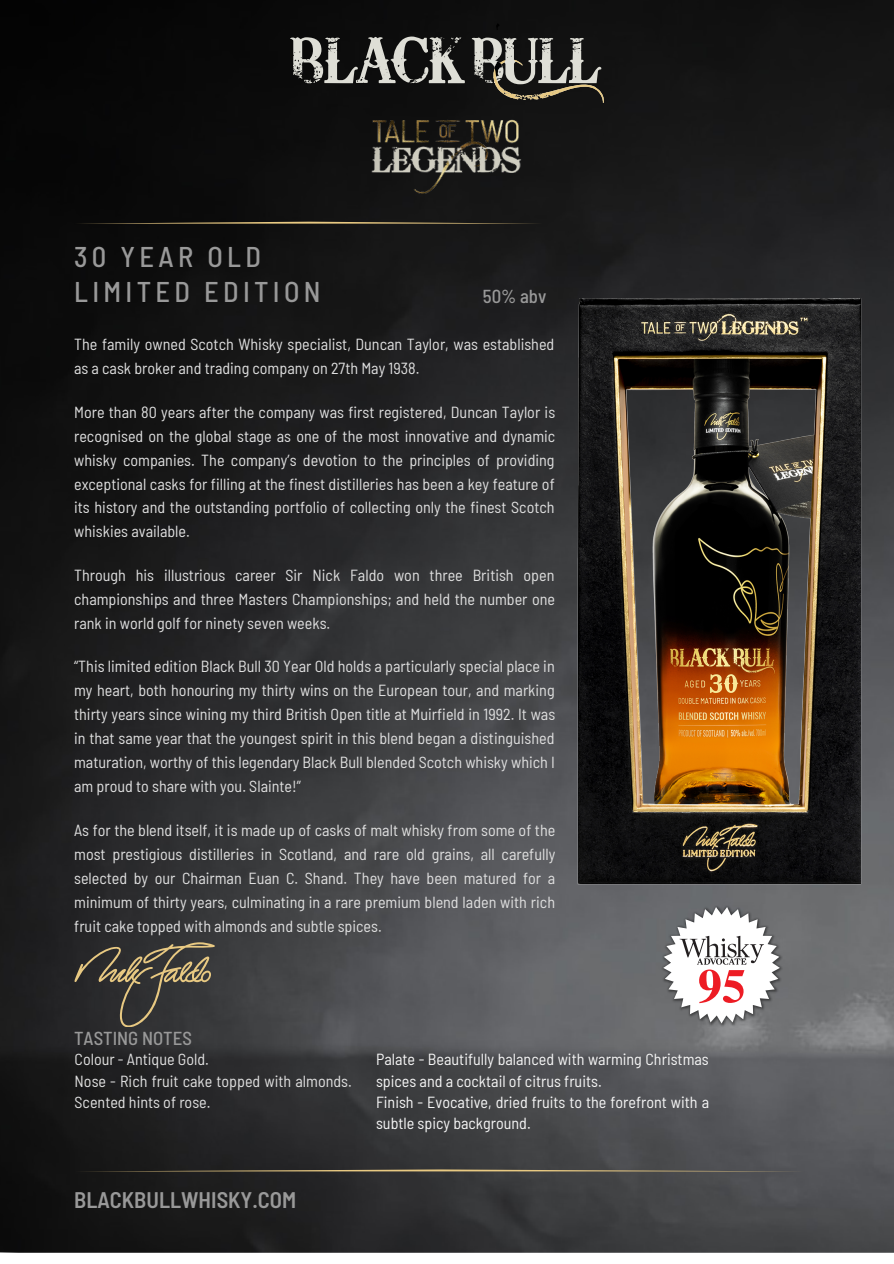
<style>
.page{position:relative;width:894px;height:1264px;background:#fff}
.page>*{position:absolute;margin:0;border:0;box-sizing:border-box;transform-origin:0 0}
.t1{font:500 semi-condensed 28.5px/35px "Barlow";letter-spacing:.15em;color:#999}
.t2{font:600 semi-condensed 22.5px "Barlow";color:#999}
.t3{font:500 semi-condensed 18.75px "Barlow";color:#999}
.t4{font:semi-condensed 16.05px/24px "Barlow";color:#dfdfdf;text-align:justify}
.t5{font:semi-condensed 16.05px/21.5px "Barlow";color:#f5f5f5}
</style>
<div class="page">
<img style="left:0;top:0;width:893px;height:1252px">
<img style="left:337px;top:78px;width:215px;height:152px">
<svg style="left:74px;top:943px;width:128px;height:83px;background:#47433b"></svg>
<svg style="left:496px;top:23px;width:3px;height:7px"></svg>
<svg style="left:471px;top:37px;width:133px;height:66px;background:#504f4a"></svg>
<svg style="left:290px;top:37px;width:174px;height:46px;background:#60605d"></svg>
<svg style="left:74px;top:222px;width:468px;height:2px"></svg>
<svg style="left:75px;top:1169px;width:729px;height:2px"></svg>
<img style="left:564px;top:282px;width:313px;height:617px">
<img style="left:661px;top:904px;width:121px;height:123px">
<svg style="left:663px;top:907px;width:116px;height:116px"></svg>
<h1 class="t1" style="left:74px;top:237px;width:248px">30 YEAR OLD<br>LIMITED EDITION</h1>
<p class="t3" style="left:482px;top:283px;width:65px">50% abv</p>
<p class="t4" style="left:74px;top:331px;width:481px">The family owned Scotch Whisky specialist, Duncan Taylor, was established as a cask broker and trading company on 27th May 1938.</p>
<p class="t4" style="left:74px;top:398px;width:482px">More than 80 years after the company was first registered, Duncan Taylor is recognised on the global stage as one of the most innovative and dynamic whisky companies. The company’s devotion to the principles of providing exceptional casks for filling at the finest distilleries has been a key feature of its history and the outstanding portfolio of collecting only the finest Scotch whiskies available.</p>
<p class="t4" style="left:74px;top:562px;width:482px">Through his illustrious career Sir Nick Faldo won three British open championships and three Masters Championships; and held the number one rank in world golf for ninety seven weeks.</p>
<p class="t4" style="left:74px;top:653px;width:482px">“This limited edition Black Bull 30 Year Old holds a particularly special place in my heart, both honouring my thirty wins on the European tour, and marking thirty years since wining my third British Open title at Muirfield in 1992. It was in that same year that the youngest spirit in this blend began a distinguished maturation, worthy of this legendary Black Bull blended Scotch whisky which I am proud to share with you. Slainte!”</p>
<p class="t4" style="left:74px;top:816px;width:482px">As for the blend itself, it is made up of casks of malt whisky from some of the most prestigious distilleries in Scotland, and rare old grains, all carefully selected by our Chairman Euan C. Shand. They have been matured for a minimum of thirty years, culminating in a rare premium blend laden with rich fruit cake topped with almonds and subtle spices.</p>
<p class="t3" style="left:74px;top:1024px;width:119px">TASTING NOTES</p>
<p class="t4" style="left:75px;top:1047px;width:279px;line-height:21.5px;text-align:left">Colour - Antique Gold.<br>Nose - Rich fruit cake topped with almonds.<br>Scented hints of rose.</p>
<h2 class="t2" style="left:74px;top:1183px;width:224px">BLACKBULLWHISKY.COM</h2>
<p class="t5" style="left:376px;top:1047px;width:334px">Palate - Beautifully balanced with warming Christmas spices and a cocktail of citrus fruits.<br>Finish - Evocative, dried fruits to the forefront with a subtle spicy background.</p>
</div>
